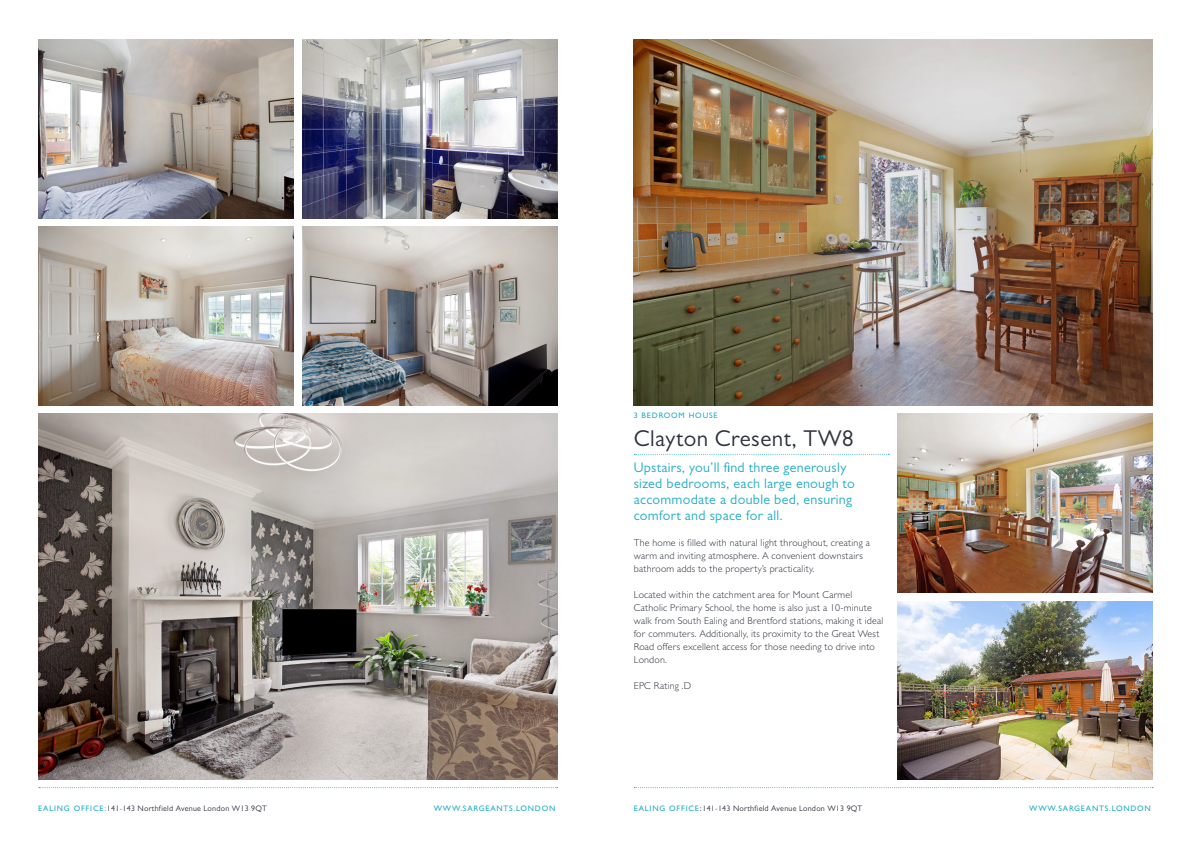
<style>
.page{position:relative;width:1191px;height:842px;background:#fff}
.page>*{position:absolute;margin:0;border:0;box-sizing:border-box;transform-origin:0 0}
.t1{font:23px "Gill Sans MT Pro";letter-spacing:.02em;color:#2e323d}
.t2{font:14px/16px "Gill Sans MT Pro";letter-spacing:.02em;color:#20adc6}
.t3{font:300 10px/13px "Gill Sans MT Std";letter-spacing:.02em;color:#2e323d}
.t4{font:8px "Gill Sans MT Pro";letter-spacing:.03em;color:#2e323d}
.t5{font:500 8px "Gill Sans MT Std";letter-spacing:.1em;color:#20adc6}
.s1{font-family:"Gill Sans MT Std";font-weight:500;color:#20adc6}
.s2{font-family:"Gill Sans MT Std";font-weight:500}
</style>
<div class="page">
<svg style="left:634px;top:787px;width:519px;height:1px"></svg>
<svg style="left:39px;top:787px;width:519px;height:1px"></svg>
<img style="left:634px;top:39px;width:518px;height:366px">
<img style="left:897px;top:414px;width:255px;height:178px">
<img style="left:897px;top:601px;width:255px;height:178px">
<img style="left:38px;top:227px;width:256px;height:178px">
<img style="left:38px;top:39px;width:255px;height:179px">
<img style="left:38px;top:414px;width:519px;height:365px">
<img style="left:302px;top:39px;width:255px;height:179px">
<img style="left:302px;top:227px;width:255px;height:178px">
<svg style="left:634px;top:454px;width:255px;height:1px"></svg>
<p class="t5" style="left:634px;top:411px;width:85px">3 BEDROOM HOUSE</p>
<p class="t1" style="left:634px;top:425px;width:221px">Clayton Cresent, TW8</p>
<p class="t2" style="left:634px;top:460px;width:223px">Upstairs, you’ll find three generously sized bedrooms, each large enough to accommodate a double bed, ensuring comfort and space for all.</p>
<p class="t3" style="left:634px;top:536px;width:238px">The home is filled with natural light throughout, creating a warm and inviting atmosphere. A convenient downstairs bathroom adds to the property’s practicality.</p>
<p class="t3" style="left:634px;top:588px;width:251px">Located within the catchment area for Mount Carmel Catholic Primary School, the home is also just a 10-minute walk from South Ealing and Brentford stations, making it ideal for commuters. Additionally, its proximity to the Great West Road offers excellent access for those needing to drive into London.</p>
<p class="t3" style="left:634px;top:679px;width:59px">EPC Rating .D</p>
<p class="t4" style="left:38px;top:803px;width:230px"><span class="s1">EALING OFFICE:</span>141-143 Northfield Avenue London W13 9QT</p>
<p class="t5" style="left:434px;top:803px;width:123px">WWW.SARGEANTS.LONDON</p>
<p class="t4" style="left:634px;top:803px;width:230px"><span class="s1">EALING OFFICE</span><span class="s2">:</span>141-143 Northfield Avenue London W13 9QT</p>
<p class="t5" style="left:1029px;top:803px;width:123px">WWW.SARGEANTS.LONDON</p>
</div>
